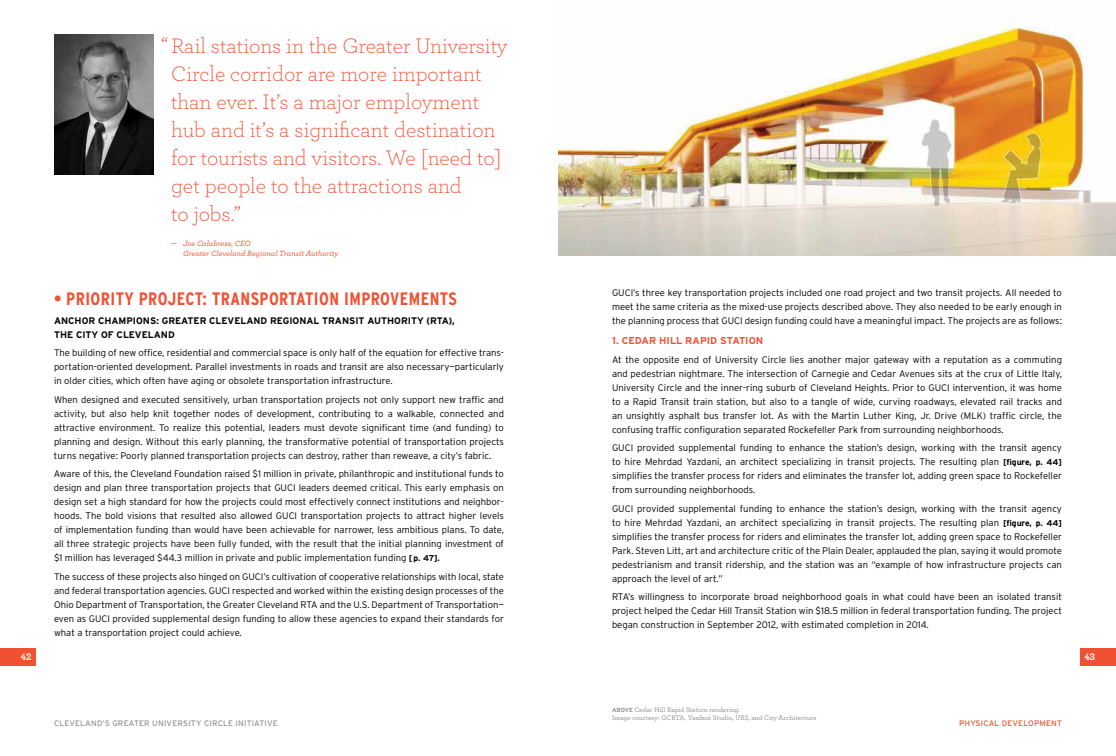
<style>
.page{position:relative;width:1116px;height:756px;background:#fff}
.page>*{position:absolute;margin:0;border:0;box-sizing:border-box;transform-origin:0 0}
.t1{font:300 22px/28px "Archer Pro";color:#f05133}
.t2{font:700 condensed 18px "Interstate";letter-spacing:.025em;color:#f05133}
.t3{font:700 10px "Interstate";color:#f05133}
.t4{font:700 10px "Archer Pro";color:#fff}
.t5{font:300 9.5px/14px "Interstate";color:#000;text-align:justify}
.t6{font:700 9.5px "Interstate";color:#000}
.t7{font:italic 500 8px/10px "Archer Pro";color:#f05133}
.t8{font:8px "Interstate";letter-spacing:.025em;color:#919195}
.t9{font:8px "Interstate";color:#f05133}
.t10{font:500 7px/8.5px "Archer Pro";color:#919195}
.s1{font-weight:700;font-size:8.5px}
.s2{font-family:"Interstate";font-weight:700;font-size:6px}
</style>
<div class="page">
<div style="left:0;top:648px;width:36px;height:18px;background:#f05133"></div>
<div style="left:1080px;top:648px;width:36px;height:18px;background:#f05133"></div>
<img style="left:54px;top:35px;width:99px;height:139px">
<img style="left:558px;top:21px;width:558px;height:235px">
<h1 class="t1" style="left:171px;top:31px;width:338px;text-indent:-10px">“Rail stations in the Greater University Circle corridor are more important than ever. It’s a major employment hub and it’s a significant destination for tourists and visitors. We [need to] get people to the attractions and<br>to jobs.”</h1>
<p class="t7" style="left:183px;top:238px;width:157px;text-indent:-12px">— Joe Calabrese, CEO<br>Greater Cleveland Regional Transit Authority</p>
<h2 class="t2" style="left:54px;top:289px;width:169px">• PRIORITY PROJECT: TRANSPORTATION</h2>
<h2 class="t2" style="left:344px;top:289px;width:11px">IMPROVEMENTS</h2>
<p class="t6" style="left:54px;top:315px;width:15px">ANCHOR</p>
<p class="t6" style="left:98px;top:315px;width:14px">CHAMPIONS</p>
<p class="t6" style="left:156px;top:315px;width:20px">: GREATER</p>
<p class="t6" style="left:209px;top:315px;width:14px">CLEVELAND</p>
<p class="t6" style="left:270px;top:315px;width:14px">REGIONAL</p>
<p class="t6" style="left:322px;top:315px;width:13px">TRANSIT</p>
<p class="t6" style="left:367px;top:315px;width:14px">AUTHORITY</p>
<p class="t6" style="left:427px;top:315px;width:30px">(RTA),</p>
<p class="t6" style="left:54px;top:329px;width:35px">THE CITY</p>
<p class="t6" style="left:101px;top:329px;width:30px">OF CLEVELAND</p>
<p class="t5" style="left:54px;top:346px;width:451px">The building of new office, residential and commercial space is only half of the equation for effective trans&shy;portation-oriented development. Parallel investments in roads and transit are also necessary—particularly in older cities, which often have aging or obsolete transportation infrastructure.</p>
<p class="t5" style="left:54px;top:392px;width:452px">When designed and executed sensitively, urban transportation projects not only support new traffic and activity, but also help knit together nodes of development, contributing to a walkable, connected and attractive environment. To realize this potential, leaders must devote significant time (and funding) to planning and design. Without this early planning, the transformative potential of transportation projects turns negative: Poorly planned transportation projects can destroy, rather than reweave, a city’s fabric.</p>
<p class="t5" style="left:54px;top:467px;width:452px">Aware of this, the Cleveland Foundation raised $1 million in private, philanthropic and institutional funds to design and plan three transportation projects that GUCI leaders deemed critical. This early emphasis on design set a high standard for how the projects could most effectively connect institutions and neighbor&shy;hoods. The bold visions that resulted also allowed GUCI transportation projects to attract higher levels of implementation funding than would have been achievable for narrower, less ambitious plans. To date, all three strategic projects have been fully funded, with the result that the initial planning investment of $1 million has leveraged $44.3 million in private and public implementation funding <span class="s1">[P. 47].</span></p>
<p class="t5" style="left:54px;top:569px;width:452px">The success of these projects also hinged on GUCI’s cultivation of cooperative relationships with local, state and federal transportation agencies. GUCI respected and worked within the existing design processes of the Ohio Department of Transportation, the Greater Cleveland RTA and the U.S. Department of Transportation— even as GUCI provided supplemental design funding to allow these agencies to expand their standards for what a transportation project could achieve.</p>
<p class="t5" style="left:612px;top:285px;width:452px">GUCI’s three key transportation projects included one road project and two transit projects. All needed to meet the same criteria as the mixed-use projects described above. They also needed to be early enough in the planning process that GUCI design funding could have a meaningful impact. The projects are as follows:</p>
<p class="t3" style="left:612px;top:335px;width:24px">1. CEDAR</p>
<p class="t3" style="left:659px;top:335px;width:14px">HILL</p>
<p class="t3" style="left:685px;top:335px;width:15px">RAPID</p>
<p class="t3" style="left:720px;top:335px;width:14px">STATION</p>
<p class="t5" style="left:612px;top:352px;width:452px">At the opposite end of University Circle lies another major gateway with a reputation as a commuting and pedestrian nightmare. The intersection of Carnegie and Cedar Avenues sits at the crux of Little Italy, University Circle and the inner-ring suburb of Cleveland Heights. Prior to GUCI intervention, it was home to a Rapid Transit train station, but also to a tangle of wide, curving roadways, elevated rail tracks and an unsightly asphalt bus transfer lot. As with the Martin Luther King, Jr. Drive (MLK) traffic circle, the confusing traffic configuration separated Rockefeller Park from surrounding neighborhoods.</p>
<p class="t5" style="left:612px;top:441px;width:452px">GUCI provided supplemental funding to enhance the station’s design, working with the transit agency to hire Mehrdad Yazdani, an architect specializing in transit projects. The resulting plan <span class="s1">[FIGURE, P. 44] </span>simplifies the transfer process for riders and eliminates the transfer lot, adding green space to Rockefeller from surrounding neighborhoods.</p>
<p class="t5" style="left:612px;top:501px;width:452px">GUCI provided supplemental funding to enhance the station’s design, working with the transit agency to hire Mehrdad Yazdani, an architect specializing in transit projects. The resulting plan <span class="s1">[FIGURE, P. 44] </span>simplifies the transfer process for riders and eliminates the transfer lot, adding green space to Rockefeller Park. Steven Litt, art and architecture critic of the Plain Dealer, applauded the plan, saying it would promote pedestrianism and transit ridership, and the station was an “example of how infrastructure projects can approach the level of art.”</p>
<p class="t5" style="left:612px;top:590px;width:451px">RTA’s willingness to incorporate broad neighborhood goals in what could have been an isolated transit project helped the Cedar H ill Transit Station win $18.5 million in federal transportation funding. The project began construction in September 2012, with estimated completion in 2014.</p>
<p class="t4" style="left:21px;top:649px;width:12px">42</p>
<p class="t4" style="left:1084px;top:649px;width:12px">43</p>
<p class="t10" style="left:612px;top:705px;width:206px"><span class="s2">ABOVE</span> Cedar Hill Rapid Station rendering.<br>Image courtesy: GCRTA, Yazdani Studio, URS, and City Architecture</p>
<p class="t8" style="left:54px;top:719px;width:225px">CLEVELAND’S GREATER UNIVERSITY CIRCLE INITIATIVE</p>
<p class="t9" style="left:959px;top:719px;width:18px">PHYSICAL</p>
<p class="t9" style="left:1002px;top:719px;width:7px">DEVEL</p>
<p class="t9" style="left:1028px;top:719px;width:13px">OPMENT</p>
</div>
